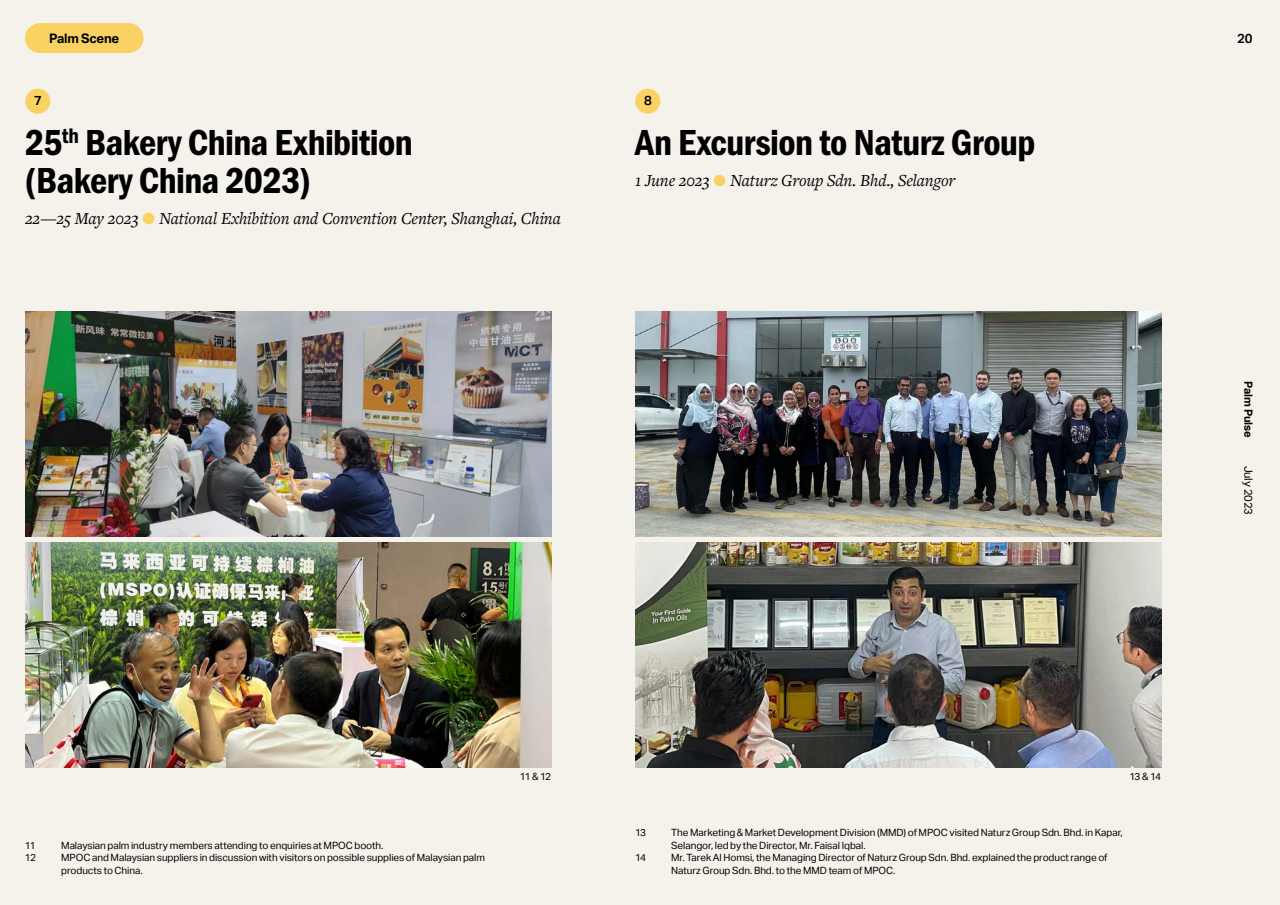
<style>
.page{position:relative;width:1280px;height:905px;background:#f5f2eb}
.page>*{position:absolute;margin:0;border:0;box-sizing:border-box;transform-origin:0 0}
.t1{font:37.5px/37.5px "Franklin Gothic URW Con Dem";letter-spacing:-.015em;color:#000}
.t2{font:italic 17.5px "Freight Text Pro";letter-spacing:-.01em;color:#000}
.t3{font:700 13.12px "Aktiv Grotesk";letter-spacing:-.02em;color:#000}
.t4{font:600 13.12px "Aktiv Grotesk";color:#000}
.t5{font:700 11.25px "Aktiv Grotesk";letter-spacing:-.015em;color:#000}
.t6{font:11.25px "Aktiv Grotesk";letter-spacing:-.015em;color:#000}
.t7{font:10px/12.5px "Aktiv Grotesk";letter-spacing:-.005em;color:#000}
.s1{color:#fad163}
</style>
<div class="page">
<div style="left:25px;top:23px;width:118px;height:30px;background:#fad163;border-radius:15px"></div>
<div style="left:25px;top:89px;width:25px;height:25px;background:#fad163;border-radius:50%"></div>
<img style="left:25px;top:311px;width:526px;height:225px">
<img style="left:25px;top:542px;width:526px;height:226px">
<img style="left:635px;top:311px;width:526px;height:225px">
<img style="left:635px;top:542px;width:526px;height:226px">
<div style="left:635px;top:89px;width:25px;height:25px;background:#fad163;border-radius:50%"></div>
<h3 class="t3" style="left:49px;top:30px;width:72px">Palm Scene</h3>
<h3 class="t4" style="left:1237px;top:30px;width:17px">20</h3>
<h3 class="t4" style="left:34px;top:93px;width:9px">7</h3>
<h3 class="t4" style="left:644px;top:93px;width:9px">8</h3>
<h1 class="t1" style="left:25px;top:122px;width:389px">25<sup>th</sup> Bakery China Exhibition (Bakery China 2023)</h1>
<h2 class="t2" style="left:25px;top:207px;width:538px">22—25 May 2023 <span class="s1">b</span> National Exhibition and Convention Center, Shanghai, China</h2>
<h1 class="t1" style="left:635px;top:122px;width:402px">An Excursion to Naturz Group</h1>
<h2 class="t2" style="left:635px;top:169px;width:322px">1 June 2023 <span class="s1">b</span> Naturz Group Sdn. Bhd., Selangor</h2>
<p class="t5" style="left:1255px;top:381px;width:58px;rotate:90deg">Palm Pulse</p>
<p class="t6" style="left:1255px;top:466px;width:51px;rotate:90deg">July 2023</p>
<p class="t7" style="left:25px;top:839px;width:12px">11</p>
<p class="t7" style="left:61px;top:839px;width:324px">Malaysian palm industry members attending to enquiries at MPOC booth.</p>
<p class="t7" style="left:25px;top:852px;width:13px">12</p>
<p class="t7" style="left:61px;top:852px;width:425px">MPOC and Malaysian suppliers in discussion with visitors on possible supplies of Malaysian palm products to China.</p>
<p class="t7" style="left:520px;top:770px;width:33px">11 &amp; 12</p>
<p class="t7" style="left:1129px;top:770px;width:33px">13 &amp; 14</p>
<p class="t7" style="left:635px;top:827px;width:13px">13</p>
<p class="t7" style="left:671px;top:827px;width:453px">The Marketing &amp; Market Development Division (MMD) of MPOC visited Naturz Group Sdn. Bhd. in Kapar,<br>Selangor, led by the Director, Mr. Faisal Iqbal.</p>
<p class="t7" style="left:635px;top:852px;width:13px">14</p>
<p class="t7" style="left:671px;top:852px;width:438px">Mr. Tarek Al Homsi, the Managing Director of Naturz Group Sdn. Bhd. explained the product range of<br>Naturz Group Sdn. Bhd. to the MMD team of MPOC.</p>
</div>
